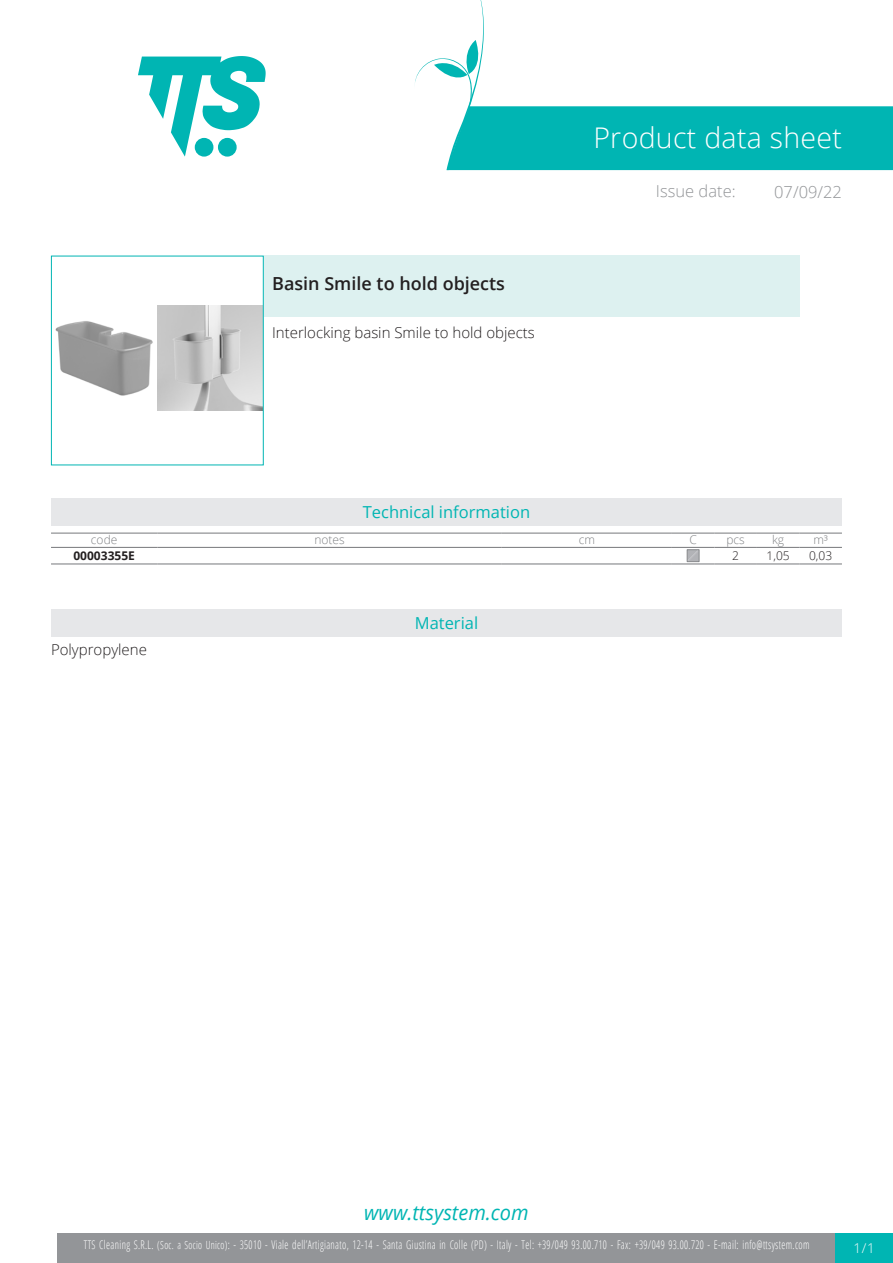
<style>
.page{position:relative;width:893px;height:1263px;background:#fff}
.page>*{position:absolute;margin:0;border:0;box-sizing:border-box;transform-origin:0 0}
.Titolo1{font:300 28.5px "Open Sans";letter-spacing:.01em;color:#fff}
.t1{font:italic 20.85px "Open Sans";color:#00b5b3;scale:.96 1}
.Nome{font:600 18px "Open Sans";color:#231f20}
.Titolo3{font:16.5px "Open Sans";color:#00b5b3}
.Titolo2{font:300 16.5px "Open Sans";color:#939598}
.Titolo16{font:16.5px "Open Sans";color:#00b5b3}
.Descrizione{font:300 15px "Open Sans";color:#231f20}
.Materiale{font:300 15px "Open Sans";color:#231f20}
.t2{font:300 13.5px "Open Sans";color:#fff}
.t3{font:300 12px "Open Sans Condensed";letter-spacing:.035em;color:#fff;scale:.85 1}
.TabTecnica_Intestazi{font:300 12px "Open Sans";color:#808285}
.TabTecnica_Codice{font:700 12px "Open Sans";color:#231f20}
.TabTecnica_Corpo{font:300 12px "Open Sans";color:#231f20}
.s1{font-size:11.25px}
</style>
<div class="page">
<svg style="left:138px;top:56px;width:128px;height:101px"></svg>
<div style="left:57px;top:1233px;width:779px;height:30px;background:#939598"></div>
<div style="left:836px;top:1233px;width:57px;height:30px;background:#00b5b3"></div>
<svg style="left:415px;top:0;width:478px;height:170px"></svg>
<img style="left:55px;top:321px;width:98px;height:75px">
<img style="left:157px;top:305px;width:105px;height:106px">
<div style="left:51px;top:256px;width:213px;height:209px;border:1px solid #00b5b3"></div>
<div style="left:264px;top:256px;width:535px;height:61px;background:#ddf1f0"></div>
<div style="left:51px;top:498px;width:791px;height:28px;background:#e6e7e9"></div>
<hr style="left:51px;top:533px;width:106px;height:1px;background:#76787b">
<hr style="left:51px;top:547px;width:106px;height:1px;background:#76787b">
<hr style="left:157px;top:533px;width:345px;height:1px;background:#76787b">
<hr style="left:157px;top:547px;width:345px;height:1px;background:#76787b">
<hr style="left:502px;top:533px;width:170px;height:1px;background:#76787b">
<hr style="left:502px;top:547px;width:170px;height:1px;background:#76787b">
<hr style="left:672px;top:533px;width:42px;height:1px;background:#76787b">
<hr style="left:672px;top:547px;width:42px;height:1px;background:#76787b">
<hr style="left:714px;top:533px;width:43px;height:1px;background:#76787b">
<hr style="left:714px;top:547px;width:43px;height:1px;background:#76787b">
<hr style="left:757px;top:533px;width:42px;height:1px;background:#76787b">
<hr style="left:757px;top:547px;width:42px;height:1px;background:#76787b">
<hr style="left:799px;top:533px;width:43px;height:1px;background:#76787b">
<hr style="left:799px;top:547px;width:43px;height:1px;background:#76787b">
<hr style="left:51px;top:564px;width:106px;height:1px;background:#76787b">
<hr style="left:157px;top:564px;width:345px;height:1px;background:#76787b">
<hr style="left:502px;top:564px;width:170px;height:1px;background:#76787b">
<hr style="left:672px;top:564px;width:42px;height:1px;background:#76787b">
<hr style="left:714px;top:564px;width:43px;height:1px;background:#76787b">
<hr style="left:757px;top:564px;width:42px;height:1px;background:#76787b">
<hr style="left:799px;top:564px;width:43px;height:1px;background:#76787b">
<svg style="left:689px;top:552px;width:8px;height:8px"></svg>
<div style="left:687px;top:550px;width:12px;height:12px;border:1px solid #87898c"></div>
<div style="left:51px;top:609px;width:791px;height:27px;background:#e6e7e9"></div>
<p class="Nome" style="left:272px;top:271px;width:234px">Basin Smile to hold objects</p>
<p class="Descrizione" style="left:272px;top:322px;width:264px">Interlocking basin Smile to hold objects</p>
<p class="Titolo1" style="left:593px;top:118px;width:250px">Product data sheet</p>
<p class="Titolo2" style="left:656px;top:180px;width:81px">Issue date:</p>
<h3 class="Titolo2" style="left:774px;top:180px;width:69px">07/09/22</h3>
<p class="Titolo3" style="left:363px;top:501px;width:169px">Technical information</p>
<p class="TabTecnica_Intestazi" style="left:91px;top:532px;width:28px">code</p>
<p class="TabTecnica_Intestazi" style="left:314px;top:532px;width:32px">notes</p>
<p class="TabTecnica_Intestazi" style="left:579px;top:532px;width:18px">cm</p>
<p class="TabTecnica_Intestazi" style="left:689px;top:532px;width:9px">C</p>
<p class="TabTecnica_Intestazi" style="left:726px;top:532px;width:20px">pcs</p>
<p class="TabTecnica_Intestazi" style="left:772px;top:532px;width:14px">kg</p>
<p class="TabTecnica_Intestazi" style="left:813px;top:532px;width:16px">m³</p>
<p class="TabTecnica_Codice" style="left:73px;top:547px;width:63px">00003355E</p>
<p class="TabTecnica_Corpo" style="left:732px;top:548px;width:8px">2</p>
<p class="TabTecnica_Corpo" style="left:767px;top:548px;width:25px">1,05</p>
<p class="TabTecnica_Corpo" style="left:809px;top:548px;width:25px">0,03</p>
<p class="Materiale" style="left:51px;top:639px;width:97px">Polypropylene</p>
<p class="Titolo16" style="left:415px;top:612px;width:65px">Material</p>
<h2 class="t1" style="left:364px;top:1198px;width:173px">www.ttsystem.com</h2>
<p class="t3" style="left:84px;top:1236px;width:855px">TTS Cleaning S.R.L. <span class="s1">(Soc. a Socio Unico)</span>: - 35010 - Viale dell’Artigianato, 12-14 - Santa Giustina in Colle (PD) - Italy - Tel: +39/049 93.00.710 - Fax: +39/049 93.00.720 - E-mail: info@ttsystem.com</p>
<p class="t2" style="left:854px;top:1239px;width:23px">1/1</p>
</div>
